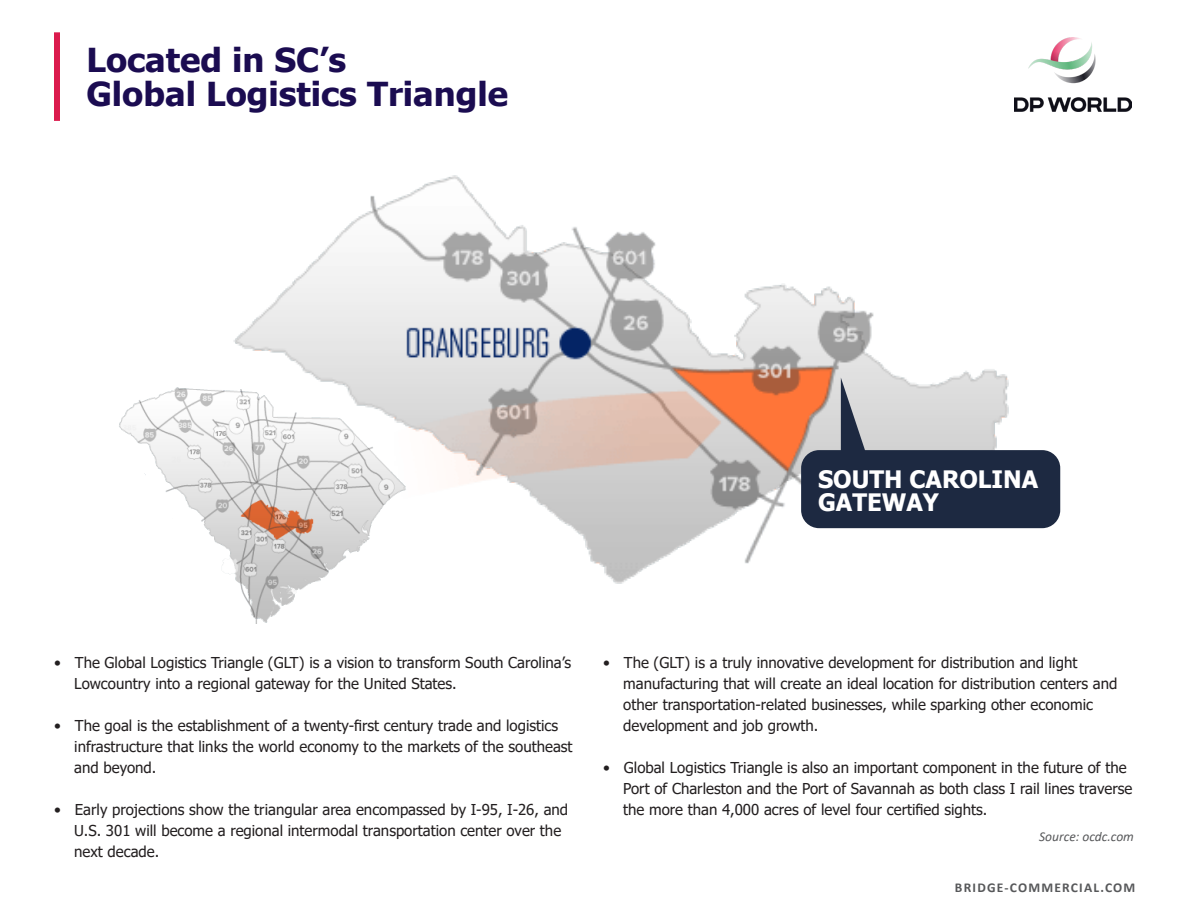
<style>
.page{position:relative;width:1188px;height:918px;background:#fff}
.page>*{position:absolute;margin:0;border:0;box-sizing:border-box;transform-origin:0 0}
.t1{font:700 33px/34.5px "Tahoma";color:#1b0c51;scale:1.04 1}
.t2{font:700 24px/22.5px "Tahoma";color:#fff}
.t3{font:15px/21px "Tahoma";color:#231f20}
.t4{font:700 13.5px "Calibri";letter-spacing:.09em;color:#57585a}
.t5{font:italic 13.5px "Calibri";color:#57585a}
</style>
<div class="page">
<img style="left:233px;top:175px;width:778px;height:409px">
<svg style="left:841px;top:378px;width:33px;height:72px;background:#9599a2"></svg>
<img style="left:119px;top:386px;width:290px;height:237px">
<svg style="left:119px;top:450px;width:73px;height:157px"></svg>
<div style="left:801px;top:450px;width:259px;height:78px;background:#1d2941;border-radius:18px"></div>
<img style="left:1014px;top:38px;width:118px;height:73px">
<div style="left:54px;top:32px;width:6px;height:89px;background:#db1b4d"></div>
<h1 class="t1" style="left:86px;top:44px;width:407px">Located in SC’s<br>Global Logistics Triangle</h1>
<h2 class="t2" style="left:818px;top:469px;width:222px">SOUTH CAROLINA<br>GATEWAY</h2>
<p class="t3" style="left:74px;top:652px;width:498px;text-indent:-20px">• The Global Logistics Triangle (GLT) is a vision to transform South Carolina’s<br>Lowcountry into a regional gateway for the United States.</p>
<p class="t3" style="left:74px;top:715px;width:500px;text-indent:-20px">• The goal is the establishment of a twenty-first century trade and logistics infrastructure that links the world economy to the markets of the southeast and beyond.</p>
<p class="t3" style="left:74px;top:799px;width:496px;text-indent:-20px">• Early projections show the triangular area encompassed by I-95, I-26, and<br>U.S. 301 will become a regional intermodal transportation center over the next decade.</p>
<p class="t3" style="left:623px;top:652px;width:496px;text-indent:-20px">• The (GLT) is a truly innovative development for distribution and light manufacturing that will create an ideal location for distribution centers and other transportation-related businesses, while sparking other economic development and job growth.</p>
<p class="t3" style="left:623px;top:757px;width:511px;text-indent:-20px">• Global Logistics Triangle is also an important component in the future of the<br>Port of Charleston and the Port of Savannah as both class I rail lines traverse the more than 4,000 acres of level four certified sights.</p>
<p class="t5" style="left:1039px;top:827px;width:96px">Source: ocdc.com</p>
<p class="t4" style="left:955px;top:878px;width:182px">BRIDGE-COMMERCIAL.COM</p>
</div>
